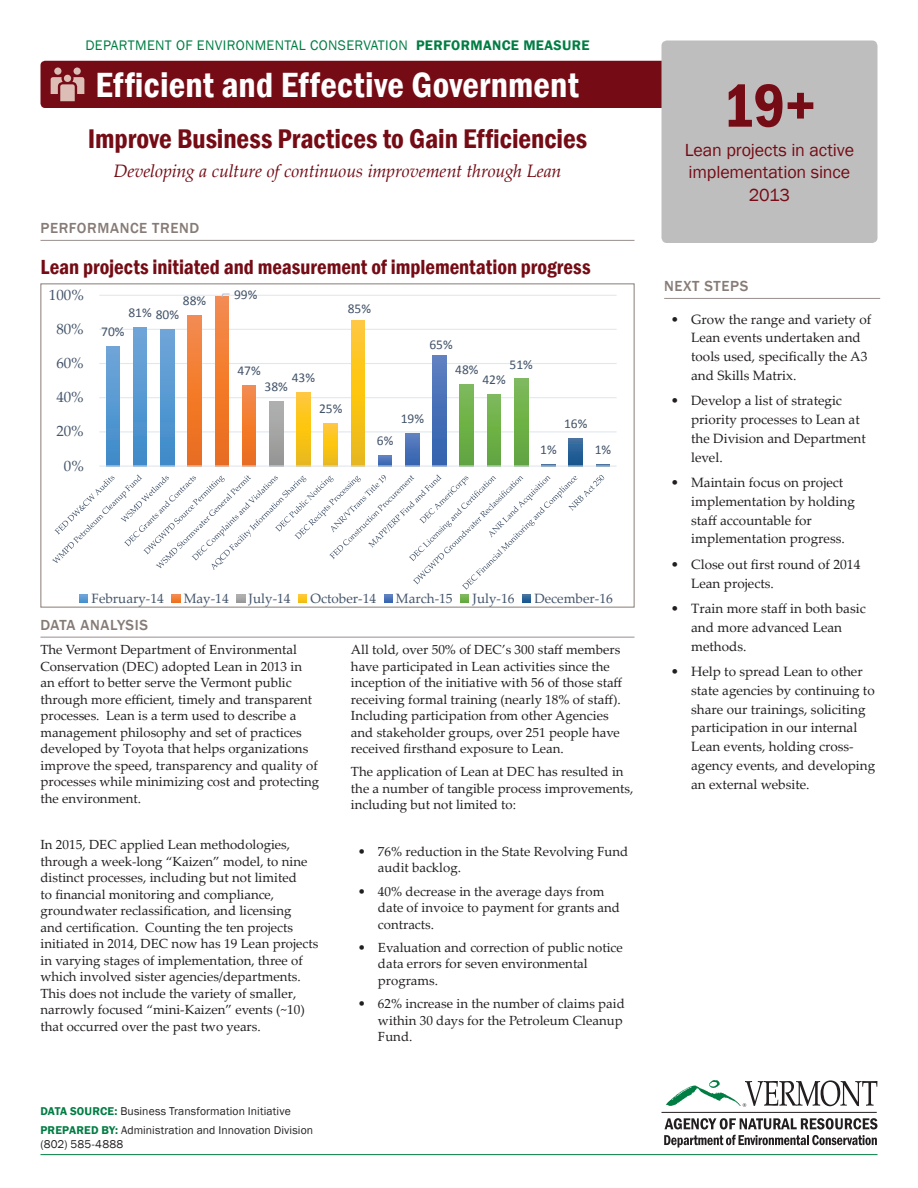
<style>
.page{position:relative;width:918px;height:1188px;background:#fff}
.page>*{position:absolute;margin:0;border:0;box-sizing:border-box;transform-origin:0 0}
.t1{font:600 condensed 63px "Franklin Gothic";color:#750c15}
.t2{font:600 condensed 36px "Franklin Gothic";letter-spacing:.005em;color:#fff}
.t3{font:600 condensed 27.75px "Franklin Gothic";letter-spacing:-.005em;color:#750c15}
.t4{font:600 condensed 21px "Franklin Gothic";color:#750c15}
.t5{font:italic 18px "Palatino Linotype";letter-spacing:-.01em;color:#750c15}
.t6{font:18px/22.5px "Franklin Gothic";letter-spacing:-.01em;color:#750c15;text-align:center}
.t7{font:500 15px "Franklin Gothic";letter-spacing:.04em;color:#867b76}
.t8{font:15px "Palatino Linotype";letter-spacing:.005em;color:#43546a}
.t9{font:14.25px "Franklin Gothic";letter-spacing:.025em;color:#007d43}
.t10{font:13.5px/18.8px "Palatino Linotype";color:#231f20}
.t11{font:13.5px "Palatino Linotype";color:#43546a}
.t12{font:13.5px "Calibri";color:#43546a}
.t13{font:13.2px/16.5px "Palatino Linotype";color:#231f20}
.t14{font:11.7px/20px "Franklin Gothic";letter-spacing:.01em;color:#231f20}
.s1{font-weight:600}
.s2{font-weight:600;color:#007d43}
</style>
<div class="page">
<hr style="left:40px;top:1154px;width:838px;height:1px;background:#007d43">
<svg style="left:40px;top:239px;width:594px;height:45px"></svg>
<hr style="left:40px;top:240px;width:594px;height:1px;background:#998f8c">
<hr style="left:664px;top:298px;width:216px;height:1px;background:#998f8c">
<svg style="left:666px;top:1080px;width:211px;height:27px"></svg>
<hr style="left:662px;top:1112px;width:215px;height:1px;background:#231f20">
<svg style="left:665px;top:1118px;width:213px;height:11px"></svg>
<svg style="left:664px;top:1135px;width:213px;height:12px"></svg>
<div style="left:41px;top:61px;width:627px;height:47px;background:#750c15;border-radius:5px"></div>
<div style="left:64px;top:75px;width:7px;height:7px;background:#dcbeb6;border-radius:50%"></div>
<div style="left:54px;top:67px;width:7px;height:8px;background:#dcbeb6;border-radius:50%"></div>
<svg style="left:51px;top:77px;width:33px;height:24px"></svg>
<div style="left:74px;top:67px;width:7px;height:8px;background:#dcbeb6;border-radius:50%"></div>
<div style="left:662px;top:40px;width:216px;height:203px;background:#bfbebe;border-radius:5px"></div>
<hr style="left:40px;top:637px;width:594px;height:1px;background:#998f8c">
<hr style="left:99px;top:431px;width:518px;height:1px;background:#e1e7ed">
<hr style="left:99px;top:397px;width:518px;height:1px;background:#e1e7ed">
<hr style="left:99px;top:363px;width:518px;height:1px;background:#e1e7ed">
<hr style="left:99px;top:329px;width:518px;height:1px;background:#e1e7ed">
<hr style="left:99px;top:295px;width:518px;height:1px;background:#e1e7ed">
<svg style="left:106px;top:346px;width:14px;height:120px;background:#5798d1"></svg>
<svg style="left:133px;top:328px;width:14px;height:138px;background:#5798d1"></svg>
<svg style="left:161px;top:329px;width:13px;height:137px;background:#5798d1"></svg>
<svg style="left:188px;top:316px;width:13px;height:150px;background:#f07b31"></svg>
<svg style="left:215px;top:297px;width:14px;height:169px;background:#f07b31"></svg>
<svg style="left:242px;top:386px;width:14px;height:80px"></svg>
<svg style="left:270px;top:401px;width:13px;height:65px"></svg>
<svg style="left:297px;top:393px;width:13px;height:73px"></svg>
<svg style="left:324px;top:423px;width:14px;height:43px"></svg>
<svg style="left:351px;top:321px;width:14px;height:145px;background:#f7c21f"></svg>
<svg style="left:378px;top:456px;width:14px;height:10px"></svg>
<svg style="left:406px;top:434px;width:13px;height:32px"></svg>
<svg style="left:433px;top:355px;width:13px;height:111px"></svg>
<svg style="left:460px;top:384px;width:14px;height:82px"></svg>
<svg style="left:487px;top:394px;width:14px;height:72px"></svg>
<svg style="left:515px;top:379px;width:13px;height:87px"></svg>
<svg style="left:542px;top:464px;width:13px;height:2px"></svg>
<svg style="left:569px;top:439px;width:14px;height:27px"></svg>
<svg style="left:596px;top:464px;width:14px;height:2px"></svg>
<hr style="left:99px;top:466px;width:518px;height:1px;background:#e1e7ed">
<svg style="left:220px;top:293px;width:10px;height:5px"></svg>
<svg style="left:52px;top:474px;width:552px;height:129px"></svg>
<p class="t9" style="left:85px;top:37px;width:506px">DEPARTMENT OF ENVIRONMENTAL CONSERVATION <span class="s1">PERFORMANCE MEASURE</span></p>
<h2 class="t2" style="left:96px;top:61px;width:485px">Efficient and Effective Government</h2>
<h3 class="t3" style="left:88px;top:120px;width:501px">Improve Business Practices to Gain Efficiencies</h3>
<h3 class="t5" style="left:114px;top:158px;width:449px">Developing a culture of continuous improvement through Lean</h3>
<p class="t7" style="left:40px;top:219px;width:160px">PERFORMANCE TREND</p>
<h3 class="t4" style="left:40px;top:253px;width:552px">Lean projects initiated and measurement of implementation progress</h3>
<p class="t8" style="left:49px;top:284px;width:37px">100%</p>
<p class="t8" style="left:56px;top:318px;width:29px">80%</p>
<p class="t8" style="left:56px;top:352px;width:29px">60%</p>
<p class="t8" style="left:56px;top:386px;width:29px">40%</p>
<p class="t8" style="left:56px;top:421px;width:29px">20%</p>
<p class="t8" style="left:64px;top:455px;width:22px">0%</p>
<p class="t12" style="left:183px;top:292px;width:25px">88%</p>
<p class="t12" style="left:128px;top:305px;width:52px">81% 80%</p>
<p class="t12" style="left:101px;top:323px;width:25px">70%</p>
<p class="t12" style="left:234px;top:286px;width:25px">99%</p>
<p class="t12" style="left:348px;top:300px;width:25px">85%</p>
<p class="t12" style="left:237px;top:362px;width:25px">47%</p>
<p class="t12" style="left:292px;top:369px;width:25px">43%</p>
<p class="t12" style="left:265px;top:378px;width:25px">38%</p>
<p class="t12" style="left:319px;top:400px;width:25px">25%</p>
<p class="t12" style="left:429px;top:336px;width:25px">65%</p>
<p class="t12" style="left:510px;top:356px;width:25px">51%</p>
<p class="t12" style="left:455px;top:361px;width:25px">48%</p>
<p class="t12" style="left:482px;top:371px;width:25px">42%</p>
<p class="t12" style="left:377px;top:432px;width:18px">6%</p>
<p class="t12" style="left:401px;top:410px;width:25px">19%</p>
<p class="t12" style="left:540px;top:441px;width:18px">1%</p>
<p class="t12" style="left:564px;top:415px;width:25px">16%</p>
<p class="t12" style="left:595px;top:441px;width:18px">1%</p>
<p class="t11" style="left:91px;top:589px;width:74px">February-14</p>
<p class="t11" style="left:184px;top:589px;width:47px">May-14</p>
<p class="t11" style="left:249px;top:589px;width:44px">July-14</p>
<p class="t11" style="left:311px;top:589px;width:67px">October-14</p>
<p class="t11" style="left:396px;top:589px;width:58px">March-15</p>
<p class="t11" style="left:473px;top:589px;width:44px">July-16</p>
<p class="t11" style="left:534px;top:589px;width:80px">December-16</p>
<p class="t7" style="left:40px;top:616px;width:109px">DATA ANALYSIS</p>
<p class="t13" style="left:40px;top:641px;width:280px">The Vermont Department of Environmental Conservation (DEC) adopted Lean in 2013 in an effort to better serve the Vermont public through more efficient, timely and transparent processes. Lean is a term used to describe a management philosophy and set of practices developed by Toyota that helps organizations improve the speed, transparency and quality of processes while minimizing cost and protecting the environment.</p>
<p class="t13" style="left:40px;top:836px;width:279px">In 2015, DEC applied Lean methodologies, through a week-long “Kaizen” model, to nine distinct processes, including but not limited<br>to financial monitoring and compliance, groundwater reclassification, and licensing<br>and certification. Counting the ten projects initiated in 2014, DEC now has 19 Lean projects in varying stages of implementation, three of which involved sister agencies/departments.<br>This does not include the variety of smaller, narrowly focused “mini-Kaizen” events (~10) that occurred over the past two years.</p>
<p class="t14" style="left:40px;top:1101px;width:274px"><span class="s2">DATA SOURCE:</span> Business Transformation Initiative<br><span class="s2">PREPARED BY:</span> Administration and Innovation Division</p>
<p class="t14" style="left:41px;top:1134px;width:84px">(802) 585-4888</p>
<p class="t13" style="left:351px;top:641px;width:273px">All told, over 50% of DEC’s 300 staff members have participated in Lean activities since the inception of the initiative with 56 of those staff receiving formal training (nearly 18% of staff).<br>Including participation from other Agencies and stakeholder groups, over 251 people have received firsthand exposure to Lean.</p>
<p class="t13" style="left:351px;top:763px;width:284px">The application of Lean at DEC has resulted in the a number of tangible process improvements, including but not limited to:</p>
<p class="t13" style="left:378px;top:843px;width:252px;text-indent:-20px">• 76% reduction in the State Revolving Fund audit backlog.</p>
<p class="t13" style="left:378px;top:882px;width:244px;text-indent:-20px">• 40% decrease in the average days from date of invoice to payment for grants and contracts.</p>
<p class="t13" style="left:378px;top:939px;width:246px;text-indent:-20px">• Evaluation and correction of public notice data errors for seven environmental programs.</p>
<p class="t13" style="left:378px;top:995px;width:248px;text-indent:-20px">• 62% increase in the number of claims paid within 30 days for the Petroleum Cleanup<br>Fund.</p>
<h1 class="t1" style="left:722px;top:64px;width:96px">19+</h1>
<h3 class="t6" style="left:685px;top:139px;width:171px">Lean projects in active implementation since<br>2013</h3>
<p class="t7" style="left:664px;top:277px;width:86px">NEXT STEPS</p>
<p class="t10" style="left:691px;top:309px;width:182px;text-indent:-20px">• Grow the range and variety of<br>Lean events undertaken and tools used, specifically the A3 and Skills Matrix.</p>
<p class="t10" style="left:691px;top:391px;width:176px;text-indent:-20px">• Develop a list of strategic priority processes to Lean at the Division and Department level.</p>
<p class="t10" style="left:691px;top:473px;width:165px;text-indent:-20px">• Maintain focus on project implementation by holding staff accountable for implementation progress.</p>
<p class="t10" style="left:691px;top:554px;width:171px;text-indent:-20px">• Close out first round of 2014<br>Lean projects.</p>
<p class="t10" style="left:691px;top:599px;width:176px;text-indent:-20px">• Train more staff in both basic and more advanced Lean methods.</p>
<p class="t10" style="left:691px;top:662px;width:186px;text-indent:-20px">• Help to spread Lean to other state agencies by continuing to share our trainings, soliciting participation in our internal<br>Lean events, holding cross&shy;agency events, and developing an external website.</p>
</div>
